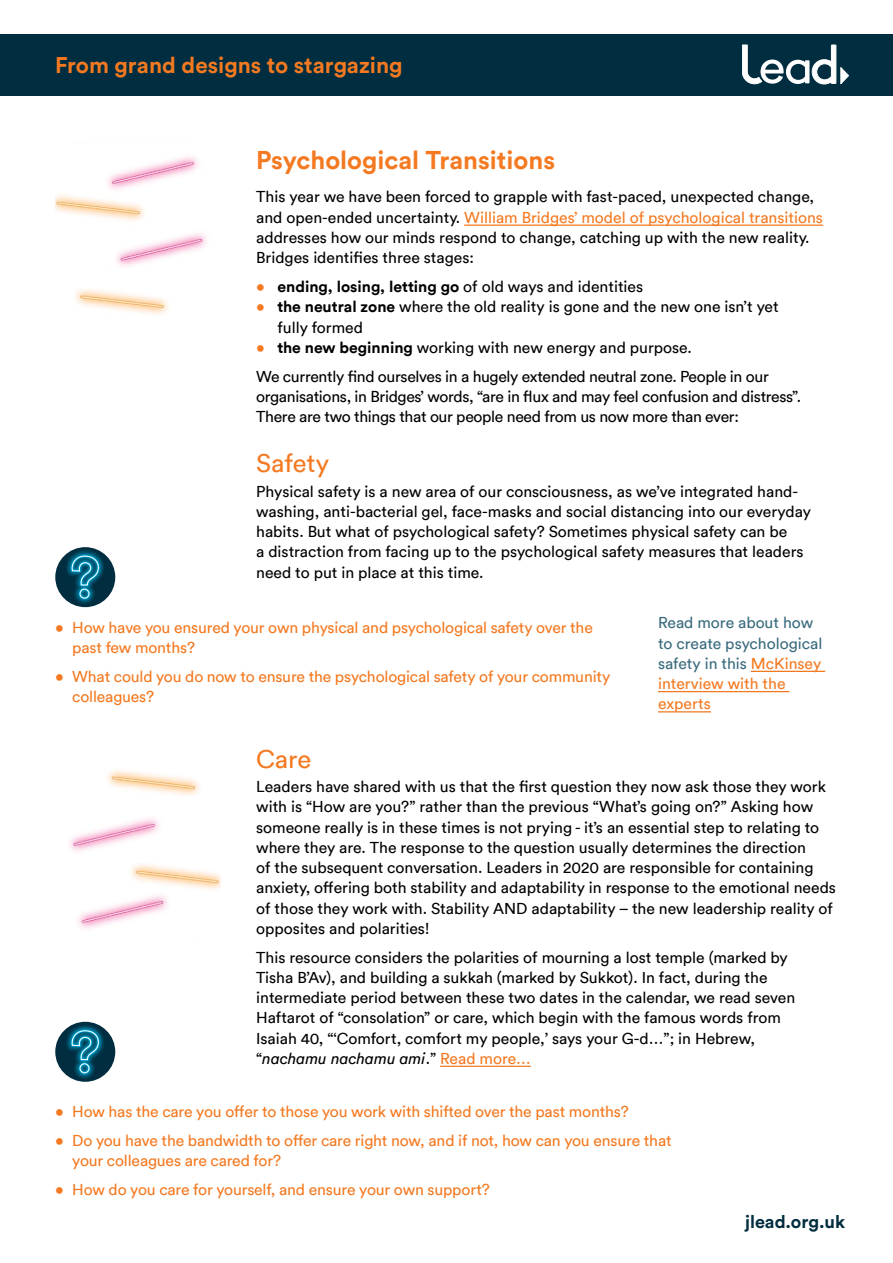
<style>
.page{position:relative;width:893px;height:1263px;background:#fff}
.page>*{position:absolute;margin:0;border:0;box-sizing:border-box;transform-origin:0 0}
.t1{font:700 25.5px "Circular Std";color:#f47920}
.t2{font:25.5px "Circular";letter-spacing:-.005em;color:#f47920}
.t3{font:700 22.5px "Circular Std";color:#f47920}
.t4{font:700 18px "Circular Std";color:#002d3f}
.t5{font:15.75px/20.2px "Circular";color:#000}
.t6{font:15.75px/20.2px "Circular";letter-spacing:-.01em;color:#f47920}
.t7{font:15.75px/28.8px "Circular";letter-spacing:-.02em;color:#000}
.t8{font:15.75px/20.2px "Circular";color:#396b7d}
.t9{font:700 15.75px "Circular";color:#000}
.s1{color:#f47920}
.s2{font-weight:400;color:#f47920}
.s3{font-weight:400}
.s4{font-weight:700}
.s5{font-style:italic}
</style>
<div class="page">
<div style="left:0;top:34px;width:893px;height:61px;background:#002d3f"></div>
<svg style="left:742px;top:45px;width:107px;height:39px"></svg>
<div style="left:55px;top:547px;width:60px;height:60px;background:#002d3f;border-radius:50%"></div>
<svg style="left:66px;top:550px;width:39px;height:55px"></svg>
<svg style="left:70px;top:554px;width:30px;height:46px"></svg>
<div style="left:55px;top:1022px;width:60px;height:60px;background:#002d3f;border-radius:50%"></div>
<svg style="left:66px;top:1024px;width:39px;height:55px"></svg>
<svg style="left:70px;top:1029px;width:30px;height:46px"></svg>
<img style="left:55px;top:156px;width:152px;height:159px">
<img style="left:69px;top:770px;width:152px;height:159px">
<hr style="left:464px;top:225px;width:359px;height:1px;background:#f47920">
<hr style="left:751px;top:671px;width:74px;height:1px;background:#f47920">
<hr style="left:658px;top:691px;width:131px;height:1px;background:#f47920">
<hr style="left:658px;top:711px;width:53px;height:1px;background:#f47920">
<hr style="left:440px;top:1066px;width:91px;height:1px;background:#f47920">
<h2 class="t3" style="left:55px;top:50px;width:349px">From grand designs to stargazing</h2>
<h1 class="t1" style="left:256px;top:144px;width:300px">Psychological Transitions</h1>
<p class="t5" style="left:256px;top:186px;width:568px">This year we have been forced to grapple with fast-paced, unexpected change, and open-ended uncertainty. <span class="s1">William Bridges’ model of psychological transitions </span>addresses how our minds respond to change, catching up with the new reality.<br>Bridges identifies three stages:</p>
<p class="t9" style="left:256px;top:276px;width:389px"><span class="s2">•</span> ending, losing, letting go <span class="s3">of old ways and identities</span></p>
<p class="t5" style="left:277px;top:296px;width:503px;text-indent:-21px"><span class="s1">•</span> <span class="s4">the neutral zone</span> where the old reality is gone and the new one isn’t yet fully formed</p>
<p class="t7" style="left:256px;top:332px;width:514px"><span class="s1">•</span> <span class="s4">the new beginning</span> working with new energy and purpose.<br>We currently find ourselves in a hugely extended neutral zone. People in our</p>
<p class="t7" style="left:256px;top:385px;width:547px;line-height:20.2px">organisations, in Bridges’ words, “are in flux and may feel confusion and distress”.<br>There are two things that our people need from us now more than ever:</p>
<h1 class="t2" style="left:256px;top:446px;width:74px">Safety</h1>
<p class="t5" style="left:256px;top:480px;width:556px">Physical safety is a new area of our consciousness, as we’ve integrated hand&shy;washing, anti-bacterial gel, face-masks and social distancing into our everyday habits. But what of psychological safety? Sometimes physical safety can be<br>a distraction from facing up to the psychological safety measures that leaders need to put in place at this time.</p>
<p class="t6" style="left:72px;top:616px;width:522px;text-indent:-17px">• How have you ensured your own physical and psychological safety over the past few months?</p>
<p class="t6" style="left:72px;top:665px;width:539px;text-indent:-17px">• What could you do now to ensure the psychological safety of your community colleagues?</p>
<p class="t8" style="left:658px;top:612px;width:166px">Read more about how to create psychological safety in this <span class="s1">McKinsey interview with the experts</span></p>
<h1 class="t2" style="left:256px;top:741px;width:57px">Care</h1>
<p class="t5" style="left:256px;top:776px;width:581px">Leaders have shared with us that the first question they now ask those they work with is “How are you?” rather than the previous “What’s going on?” Asking how someone really is in these times is not prying - it’s an essential step to relating to where they are. The response to the question usually determines the direction<br>of the subsequent conversation. Leaders in 2020 are responsible for containing anxiety, offering both stability and adaptability in response to the emotional needs of those they work with. Stability AND adaptability – the new leadership reality of opposites and polarities!</p>
<p class="t5" style="left:256px;top:946px;width:540px">This resource considers the polarities of mourning a lost temple (marked by Tisha B’Av), and building a sukkah (marked by Sukkot). In fact, during the intermediate period between these two dates in the calendar, we read seven Haftarot of “consolation” or care, which begin with the famous words from Isaiah 40, “‘Comfort, comfort my people,’ says your G‑d…”; in Hebrew, “<span class="s5">nachamu nachamu ami</span>.” <span class="s1">Read more…</span></p>
<p class="t6" style="left:55px;top:1100px;width:575px">• How has the care you offer to those you work with shifted over the past months?</p>
<p class="t6" style="left:72px;top:1129px;width:601px;text-indent:-17px">• Do you have the bandwidth to offer care right now, and if not, how can you ensure that your colleagues are cared for?</p>
<p class="t6" style="left:55px;top:1178px;width:436px">• How do you care for yourself, and ensure your own support?</p>
<p class="t4" style="left:745px;top:1209px;width:102px">jlead.org.uk</p>
</div>
